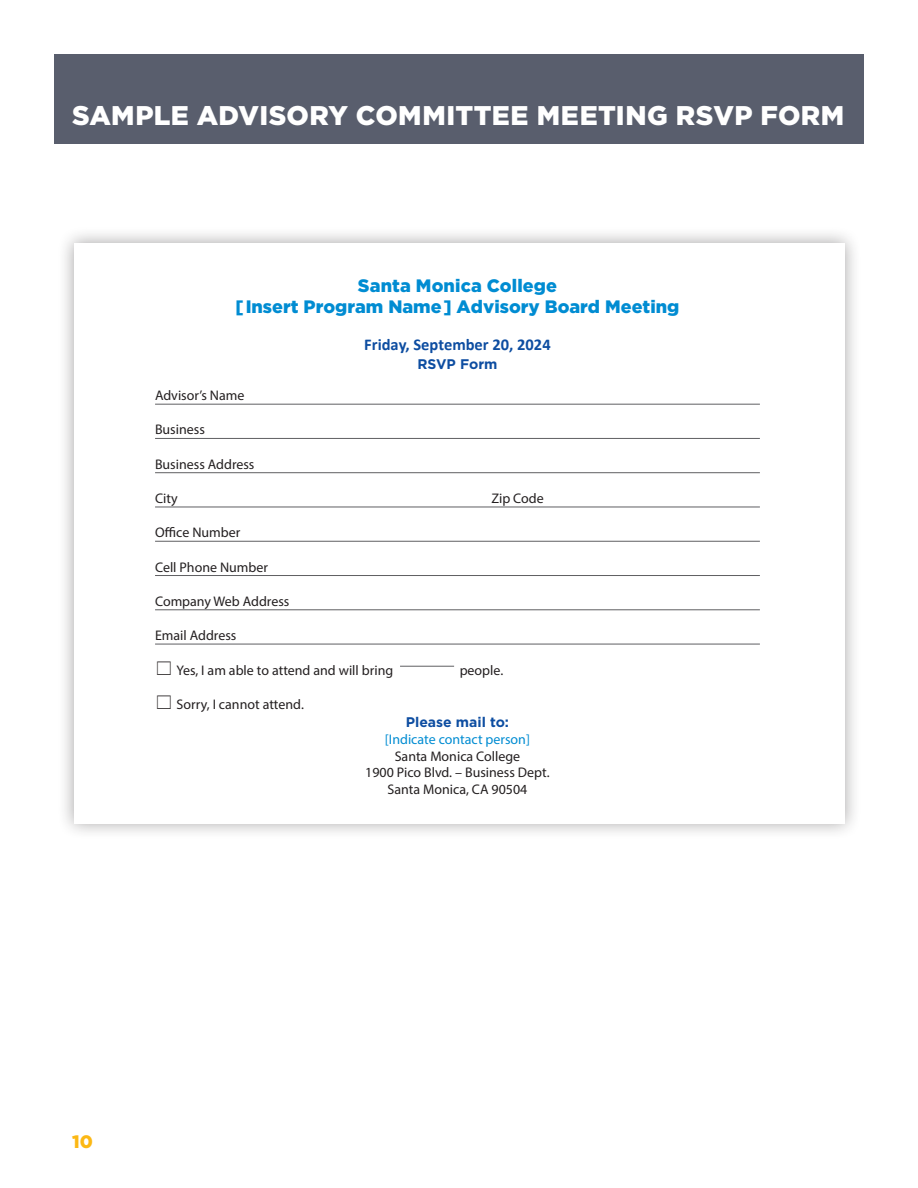
<style>
.page{position:relative;width:918px;height:1188px;background:#fff}
.page>*{position:absolute;margin:0;border:0;box-sizing:border-box;transform-origin:0 0}
.head_1{font:900 27px "Gotham";letter-spacing:.015em;color:#fff}
.intro_body{font:900 18px/21.6px "Gotham";color:#008cd2;text-align:center}
.t1{font:900 18px "Gotham";color:#fcb814}
.intro_body-2{font:700 16.5px "Calibri";color:#0d4da1}
.body{font:13.95px "Myriad Pro";color:#231f20}
.body-2{font:13.95px "Myriad Pro";color:#008cd2}
.intro_body-3{font:700 13.95px "Gotham";color:#0d4da1}
.s1{font-style:inherit}
</style>
<div class="page">
<div style="left:54px;top:54px;width:810px;height:90px;background:#595e6d"></div>
<div style="left:57px;top:226px;width:804px;height:614px;background:#231f20;opacity:.4"></div>
<div style="left:74px;top:243px;width:770px;height:580px;background:#fff"></div>
<hr style="left:155px;top:404px;width:605px;height:1px;background:#5f5f62">
<hr style="left:155px;top:438px;width:605px;height:1px;background:#5f5f62">
<hr style="left:155px;top:472px;width:605px;height:1px;background:#5f5f62">
<hr style="left:155px;top:507px;width:605px;height:1px;background:#5f5f62">
<hr style="left:155px;top:541px;width:605px;height:1px;background:#5f5f62">
<hr style="left:155px;top:575px;width:605px;height:1px;background:#5f5f62">
<hr style="left:155px;top:610px;width:605px;height:1px;background:#5f5f62">
<hr style="left:155px;top:644px;width:605px;height:1px;background:#5f5f62">
<hr style="left:400px;top:666px;width:54px;height:1px;background:#5f5f62">
<p class="head_1" style="left:72px;top:97px;width:774px">SAMPLE ADVISORY COMMITTEE MEETING RSVP FORM</p>
<p class="intro_body" style="left:236px;top:274px;width:445px">Santa Monica College<br>[Insert Program Name] Advisory Board Meeting</p>
<p class="intro_body-2" style="left:364px;top:333px;width:188px">Friday, <span class="s1">September 20</span>, 2024</p>
<p class="intro_body-3" style="left:418px;top:355px;width:81px">RSVP Form</p>
<p class="body" style="left:155px;top:387px;width:91px">Advisor’s Name</p>
<p class="body" style="left:155px;top:421px;width:51px">Business</p>
<p class="body" style="left:155px;top:455px;width:101px">Business Address</p>
<p class="body" style="left:155px;top:490px;width:24px">City</p>
<p class="body" style="left:491px;top:490px;width:54px">Zip Code</p>
<p class="body" style="left:155px;top:524px;width:87px">Office Number</p>
<p class="body" style="left:155px;top:558px;width:114px">Cell Phone Number</p>
<p class="body" style="left:155px;top:593px;width:136px">Company Web Address</p>
<p class="body" style="left:155px;top:627px;width:83px">Email Address</p>
<p class="body" style="left:177px;top:661px;width:218px">Yes, I am able to attend and will bring</p>
<p class="body" style="left:460px;top:661px;width:45px">people.</p>
<p class="body" style="left:177px;top:696px;width:129px">Sorry, I cannot attend.</p>
<p class="intro_body-3" style="left:406px;top:713px;width:105px">Please mail to:</p>
<p class="body-2" style="left:385px;top:731px;width:147px">[Indicate contact person]</p>
<p class="body" style="left:395px;top:747px;width:127px">Santa Monica College</p>
<p class="body" style="left:365px;top:764px;width:186px">1900 Pico Blvd. – Business Dept.</p>
<p class="body" style="left:387px;top:781px;width:141px">Santa Monica, CA 90504</p>
<p class="t1" style="left:72px;top:1130px;width:22px">10</p>
</div>
